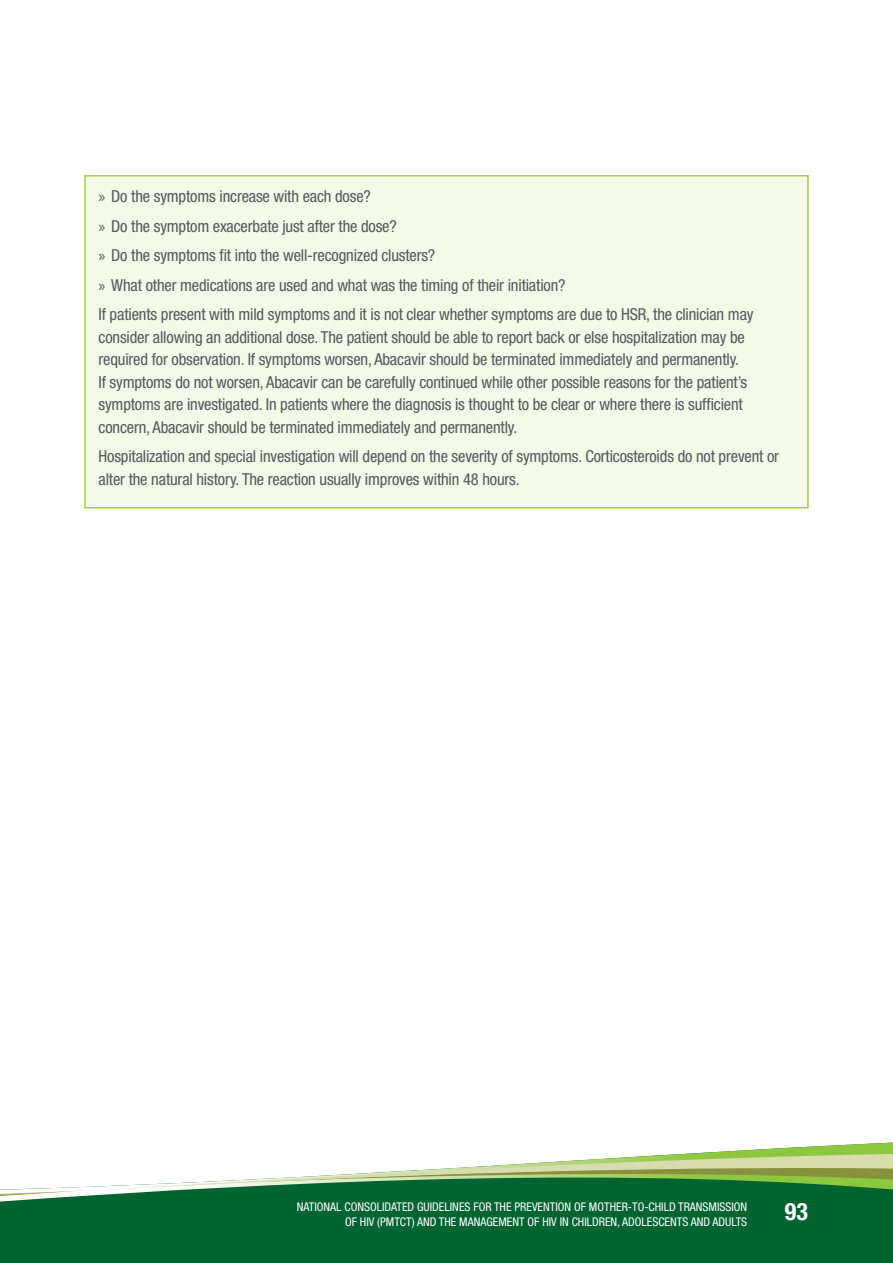
<style>
.page{position:relative;width:893px;height:1263px;background:#fff}
.page>*{position:absolute;margin:0;border:0;box-sizing:border-box;transform-origin:0 0}
.t1{font:700 condensed 24px "Helvetica Neue";color:#fff}
.t2{font:condensed 16.5px/22.5px "Helvetica Neue";letter-spacing:-.01em;color:#57585a}
.t3{font:condensed 12px/15px "Helvetica Neue";color:#fff;text-align:right}
.s1{font-family:"Myriad Pro";font-stretch:normal}
</style>
<div class="page">
<svg style="left:0;top:1186px;width:93px;height:77px;background:#277b4f"></svg>
<div style="left:113px;top:1254px;width:780px;height:9px;background:#006431"></div>
<svg style="left:113px;top:1142px;width:780px;height:112px;fill:#006431"></svg>
<div style="left:85px;top:176px;width:723px;height:332px;background:#f4f9e8"></div>
<div style="left:84px;top:175px;width:725px;height:333px;border:2px solid #a9cf38"></div>
<p class="t2" style="left:99px;top:182px;width:656px;line-height:29.5px"><span class="s1">»</span> Do the symptoms increase with each dose?<br><span class="s1">»</span> Do the symptom exacerbate just after the dose?<br><span class="s1">»</span> Do the symptoms fit into the well-recognized clusters?<br><span class="s1">»</span> What other medications are used and what was the timing of their initiation?<br>If patients present with mild symptoms and it is not clear whether symptoms are due to HSR, the clinician may</p>
<p class="t2" style="left:99px;top:326px;width:650px">consider allowing an additional dose. The patient should be able to report back or else hospitalization may be required for observation. If symptoms worsen, Abacavir should be terminated immediately and permanently.<br>If symptoms do not worsen, Abacavir can be carefully continued while other possible reasons for the patient’s symptoms are investigated. In patients where the diagnosis is thought to be clear or where there is sufficient concern, Abacavir should be terminated immediately and permanently.</p>
<p class="t2" style="left:99px;top:445px;width:682px">Hospitalization and special investigation will depend on the severity of symptoms. Corticosteroids do not prevent or alter the natural history. The reaction usually improves within 48 hours.</p>
<p class="t3" style="left:297px;top:1200px;width:452px">NATIONAL CONSOLIDATED GUIDELINES FOR THE PREVENTION OF MOTHER-TO-CHILD TRANSMISSION<br>OF HIV (PMTCT) AND THE MANAGEMENT OF HIV IN CHILDREN, ADOLESCENTS AND ADULTS</p>
<h1 class="t1" style="left:785px;top:1197px;width:25px">93</h1>
</div>
